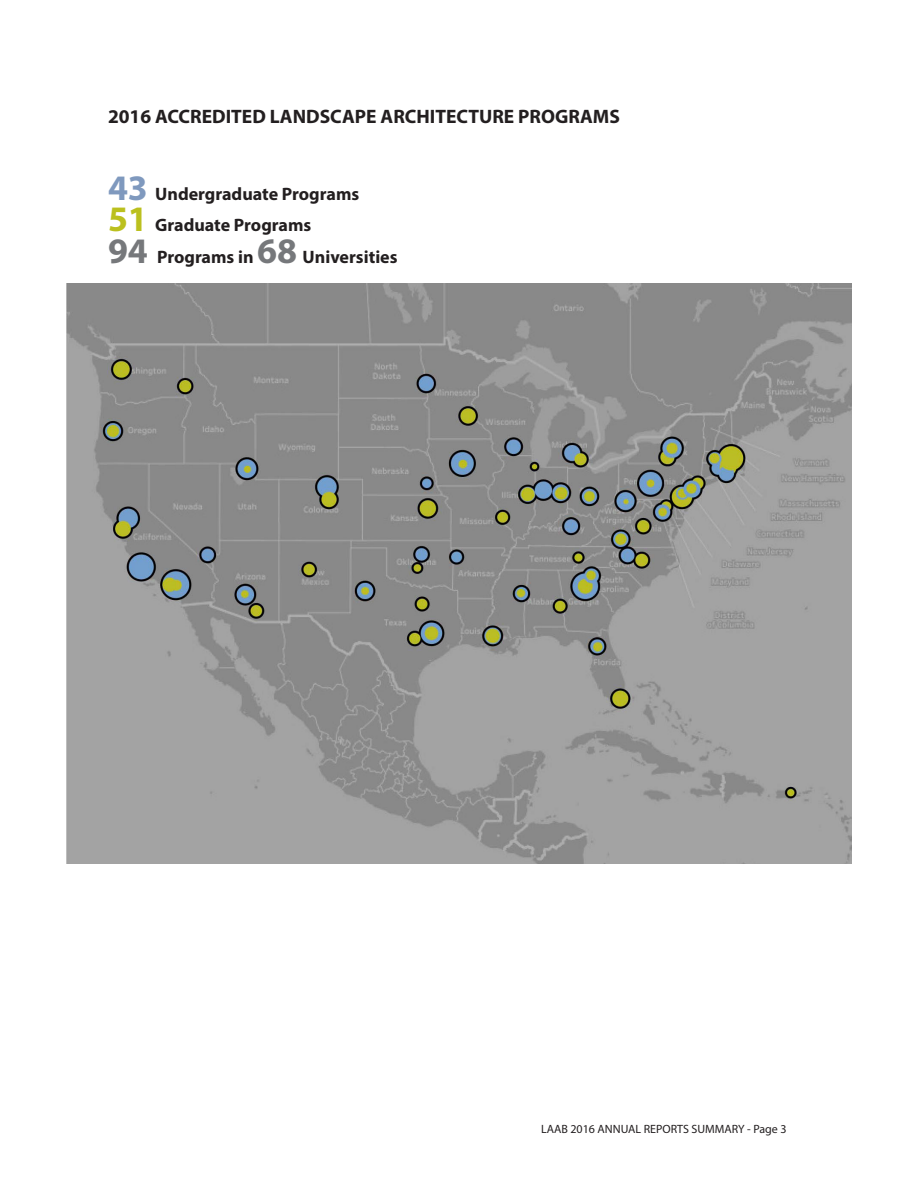
<style>
.page{position:relative;width:918px;height:1188px;background:#fff}
.page>*{position:absolute;margin:0;border:0;box-sizing:border-box;transform-origin:0 0}
.t1{font:700 19.5px "Myriad Pro";color:#231f20}
.t2{font:700 18px "Myriad Pro";color:#231f20}
.t3{font:12px "Myriad Pro";color:#231f20}
.s1{font-size:36px;color:#7f99be}
.s2{font-size:36px;color:#bbc01e}
.s3{font-size:36px;color:#76787b}
</style>
<div class="page">
<img style="left:67px;top:284px;width:784px;height:580px">
<p class="t1" style="left:108px;top:103px;width:513px">2016 ACCREDITED LANDSCAPE ARCHITECTURE PROGRAMS</p>
<p class="t2" style="left:108px;top:182px;width:253px"><span class="s1">43</span> Undergraduate Programs</p>
<p class="t2" style="left:108px;top:213px;width:205px"><span class="s2">51</span> Graduate Programs</p>
<p class="t2" style="left:108px;top:245px;width:291px"><span class="s3">94</span> Programs in <span class="s3">68</span> Universities</p>
<p class="t3" style="left:541px;top:1121px;width:247px">LAAB 2016 ANNUAL REPORTS SUMMARY - Page 3</p>
</div>
